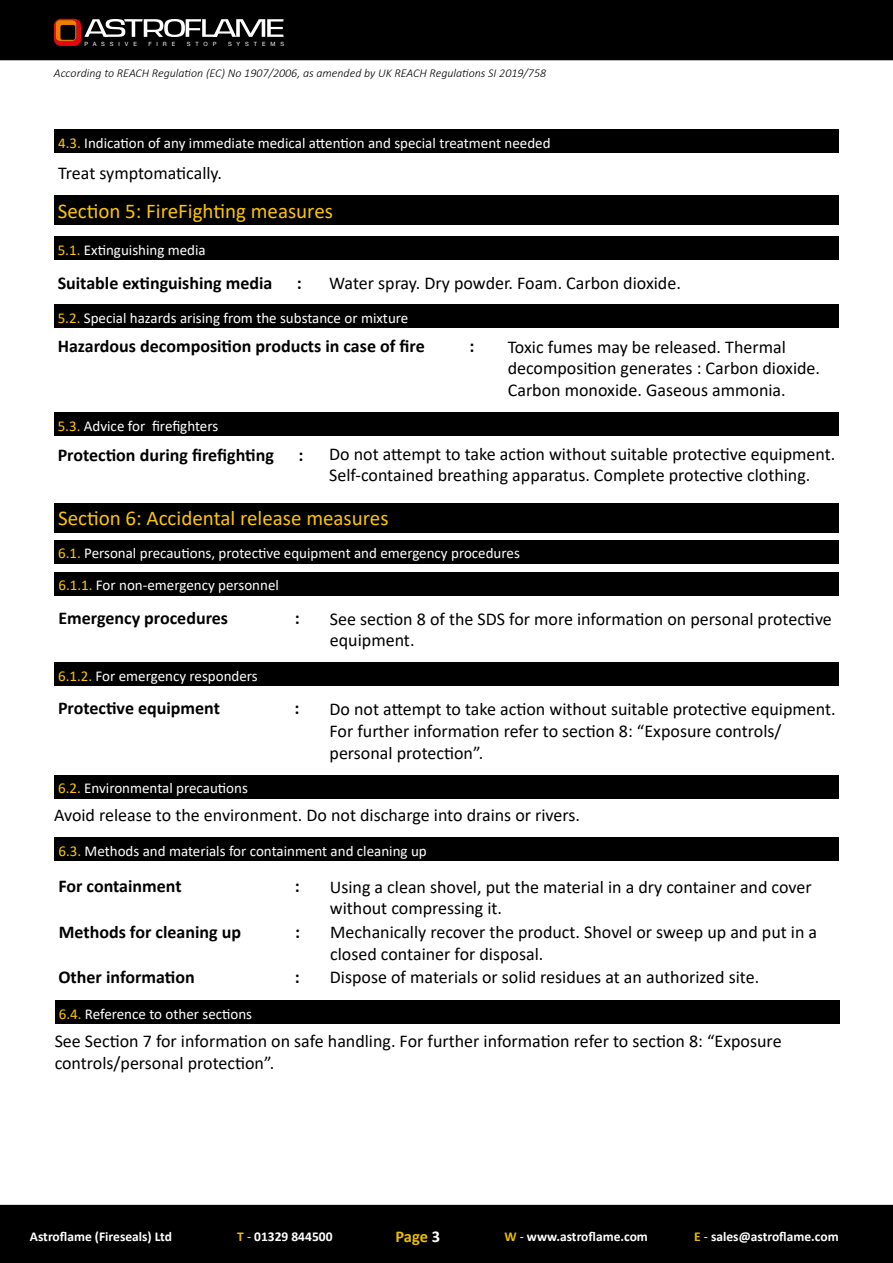
<style>
.page{position:relative;width:893px;height:1263px;background:#fff}
.page>*{position:absolute;margin:0;border:0;box-sizing:border-box;transform-origin:0 0}
.t1{font:21px "Calibri";color:#fdc500}
.t2{font:18px/21.6px "Calibri";color:#000}
.t3{font:700 18px "Calibri";color:#000}
.t4{font:700 16.5px "Calibri";color:#ebbe00}
.t5{font:15px "Calibri";color:#fff}
.t6{font:700 13.5px "Calibri";color:#fff}
.t7{font:italic 300 12px "Calibri";color:#000}
.t8{font:5.85px "Helvetica Neue";letter-spacing:.84em;color:#fff}
.s1{color:#fdc500}
.s2{color:#ebbe00}
.s3{font-weight:400}
.s4{color:#fff}
</style>
<div class="page">
<div style="left:0;top:0;width:893px;height:60px;background:#000"></div>
<div style="left:0;top:1205px;width:893px;height:58px;background:#000"></div>
<svg style="left:54px;top:19px;width:230px;height:27px"></svg>
<div style="left:54px;top:130px;width:785px;height:23px;background:#000"></div>
<div style="left:54px;top:195px;width:785px;height:29px;background:#000"></div>
<div style="left:54px;top:236px;width:785px;height:24px;background:#000"></div>
<div style="left:54px;top:304px;width:785px;height:24px;background:#000"></div>
<div style="left:54px;top:412px;width:785px;height:24px;background:#000"></div>
<div style="left:54px;top:503px;width:785px;height:29px;background:#000"></div>
<div style="left:54px;top:540px;width:785px;height:23px;background:#000"></div>
<div style="left:54px;top:662px;width:785px;height:23px;background:#000"></div>
<div style="left:54px;top:572px;width:785px;height:23px;background:#000"></div>
<div style="left:54px;top:775px;width:785px;height:23px;background:#000"></div>
<div style="left:54px;top:838px;width:785px;height:23px;background:#000"></div>
<div style="left:55px;top:1001px;width:785px;height:23px;background:#000"></div>
<p class="t8" style="left:84px;top:40px;width:54px">PASSIVE</p>
<p class="t8" style="left:148px;top:40px;width:28px">FIRE</p>
<p class="t8" style="left:187px;top:40px;width:31px">STOP</p>
<p class="t8" style="left:228px;top:40px;width:58px">SYSTEMS</p>
<p class="t7" style="left:54px;top:65px;width:494px">According to REACH Regulation (EC) No 1907/2006, as amended by UK REACH Regulations SI 2019/758</p>
<p class="t5" style="left:58px;top:133px;width:494px"><span class="s1">4.3.</span> Indication of any immediate medical attention and special treatment needed</p>
<p class="t2" style="left:58px;top:161px;width:165px">Treat symptomatically.</p>
<p class="t1" style="left:58px;top:196px;width:277px">Section 5: FireFighting measures</p>
<p class="t5" style="left:58px;top:239px;width:150px"><span class="s1">5.1.</span> Extinguishing media</p>
<p class="t3" style="left:58px;top:271px;width:216px">Suitable extinguishing media</p>
<p class="t3" style="left:297px;top:271px;width:6px">:</p>
<p class="t2" style="left:329px;top:272px;width:353px">Water spray. Dry powder. Foam. Carbon dioxide.</p>
<p class="t5" style="left:58px;top:307px;width:352px"><span class="s1">5.2.</span> Special hazards arising from the substance or mixture</p>
<p class="t3" style="left:58px;top:334px;width:369px">Hazardous decomposition products in case of fire</p>
<p class="t3" style="left:470px;top:334px;width:6px">:</p>
<p class="t2" style="left:508px;top:335px;width:314px">Toxic fumes may be released. Thermal decomposition generates : Carbon dioxide.<br>Carbon monoxide. Gaseous ammonia.</p>
<p class="t5" style="left:58px;top:415px;width:162px"><span class="s1">5.3.</span> Advice for firefighters</p>
<p class="t3" style="left:58px;top:443px;width:218px">Protection during firefighting</p>
<p class="t3" style="left:298px;top:443px;width:6px">:</p>
<p class="t2" style="left:329px;top:443px;width:508px">Do not attempt to take action without suitable protective equipment.<br>Self-contained breathing apparatus. Complete protective clothing.</p>
<p class="t1" style="left:58px;top:504px;width:332px">Section 6: Accidental release measures</p>
<p class="t5" style="left:58px;top:543px;width:463px"><span class="s1">6.1.</span> Personal precautions, protective equipment and emergency procedures</p>
<p class="t5" style="left:58px;top:575px;width:222px"><span class="s1">6.1.1.</span> For non-emergency personnel</p>
<p class="t3" style="left:58px;top:605px;width:171px">Emergency procedures</p>
<p class="t3" style="left:295px;top:605px;width:6px">:</p>
<p class="t2" style="left:330px;top:607px;width:503px">See section 8 of the SDS for more information on personal protective equipment.</p>
<p class="t5" style="left:58px;top:665px;width:201px"><span class="s1">6.1.2.</span> For emergency responders</p>
<p class="t3" style="left:58px;top:696px;width:163px">Protective equipment</p>
<p class="t3" style="left:294px;top:696px;width:6px">:</p>
<p class="t2" style="left:330px;top:698px;width:508px">Do not attempt to take action without suitable protective equipment.<br>For further information refer to section 8: “Exposure controls/ personal protection”.</p>
<p class="t5" style="left:58px;top:778px;width:191px"><span class="s1">6.2.</span> Environmental precautions</p>
<p class="t2" style="left:54px;top:804px;width:528px">Avoid release to the environment. Do not discharge into drains or rivers.</p>
<p class="t5" style="left:58px;top:841px;width:370px"><span class="s1">6.3.</span> Methods and materials for containment and cleaning up</p>
<p class="t3" style="left:58px;top:873px;width:125px">For containment</p>
<p class="t3" style="left:295px;top:873px;width:6px">:</p>
<p class="t2" style="left:330px;top:875px;width:483px">Using a clean shovel, put the material in a dry container and cover without compressing it.</p>
<p class="t3" style="left:59px;top:919px;width:184px">Methods for cleaning up</p>
<p class="t3" style="left:295px;top:919px;width:6px">:</p>
<p class="t2" style="left:330px;top:921px;width:488px">Mechanically recover the product. Shovel or sweep up and put in a closed container for disposal.</p>
<p class="t3" style="left:58px;top:965px;width:138px">Other information</p>
<p class="t3" style="left:295px;top:965px;width:6px">:</p>
<p class="t2" style="left:330px;top:966px;width:431px">Dispose of materials or solid residues at an authorized site.</p>
<p class="t5" style="left:59px;top:1004px;width:195px"><span class="s1">6.4.</span> Reference to other sections</p>
<p class="t2" style="left:55px;top:1030px;width:728px">See Section 7 for information on safe handling. For further information refer to section 8: “Exposure controls/personal protection”.</p>
<p class="t6" style="left:30px;top:1227px;width:144px">Astroflame (Fireseals) Ltd</p>
<p class="t6" style="left:237px;top:1227px;width:97px"><span class="s2">T</span> <span class="s3">-</span> 01329 844500</p>
<p class="t4" style="left:395px;top:1225px;width:46px">Page <span class="s4">3</span></p>
<p class="t6" style="left:504px;top:1227px;width:145px"><span class="s2">W</span> <span class="s3">-</span> www.astroflame.com</p>
<p class="t6" style="left:694px;top:1227px;width:146px"><span class="s2">E</span> <span class="s3">-</span> sales@astroflame.com</p>
</div>
